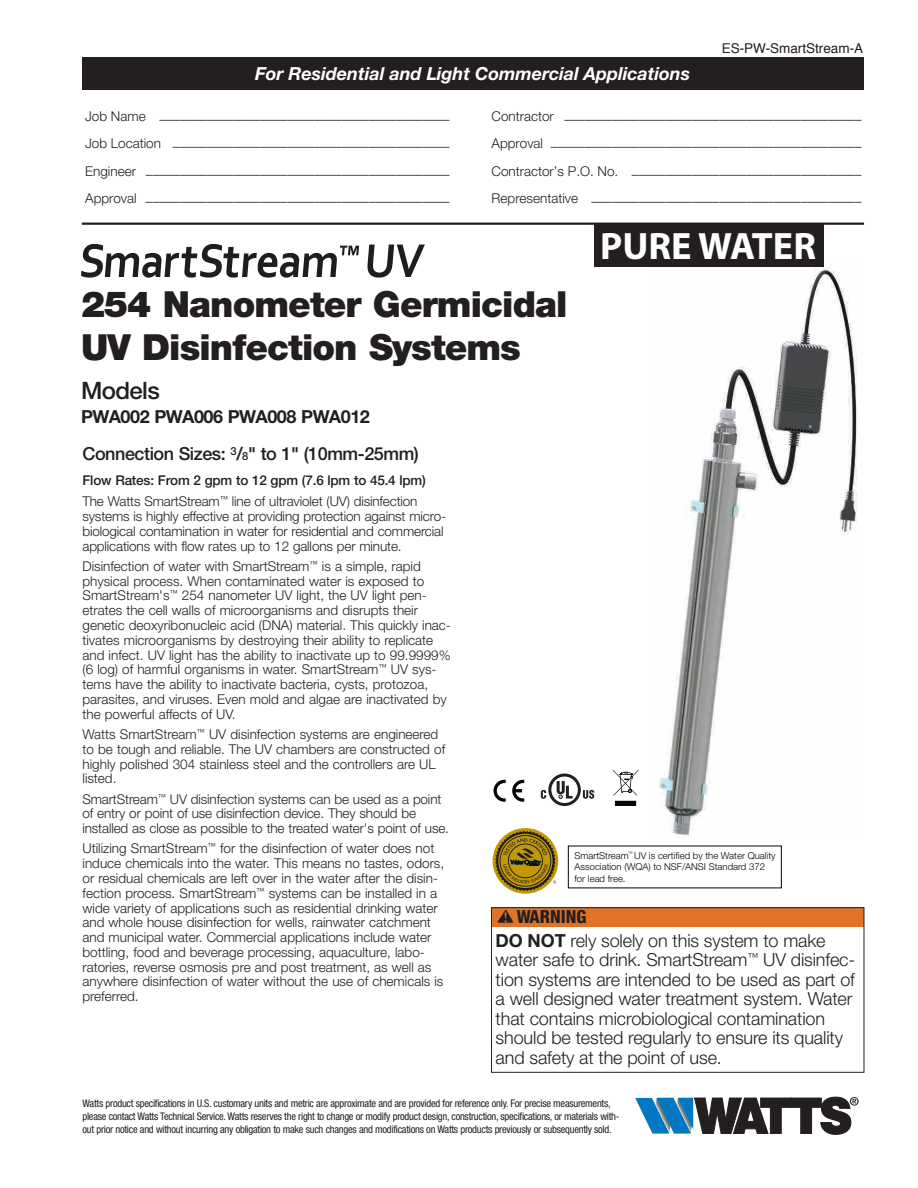
<style>
.page{position:relative;width:918px;height:1188px;background:#fff}
.page>*{position:absolute;margin:0;border:0;box-sizing:border-box;transform-origin:0 0}
.t1{font:700 38.25px "Myriad Pro";color:#fff}
.t2{font:900 36px/43.2px "Helvetica Neue LT Std";letter-spacing:-.025em;color:#231f20}
.t3{font:500 24px "Helvetica Neue LT Std";letter-spacing:-.025em;color:#231f20}
.t4{font:300 18px/19.5px "Helvetica Neue LT Std";letter-spacing:-.005em;color:#231f20}
.t5{font:italic 700 18px "Helvetica Neue LT Std";color:#fff}
.t6{font:500 18px "Helvetica Neue LT Std";letter-spacing:-.025em;color:#231f20}
.t7{font:700 18px "Helvetica Neue LT Std";letter-spacing:-.025em;color:#231f20}
.t8{font:800 condensed 18px "Helvetica Neue LT Std";color:#231f20}
.t9{font:300 13.5px/14.7px "Helvetica Neue LT Std";color:#231f20}
.t10{font:13.5px "Helvetica";color:#231f20}
.t11{font:condensed 10.5px/13.2px "Helvetica Neue LT Std";letter-spacing:-.025em;color:#231f20}
.t12{font:300 9.6px/11.4px "Helvetica Neue LT Std";color:#050504}
.t13{font:300 4.8px "Helvetica Neue LT Std";color:#050504}
.s1{font-size:11.1px}
.s2{font-weight:500}
.s3{font-family:"Minion Pro Semibold Subh";font-weight:400;font-stretch:normal;font-size:14.55px;color:#e07326}
.s4{font-weight:700}
</style>
<div class="page">
<div style="left:82px;top:57px;width:781px;height:32px;background:#231f20"></div>
<hr style="left:82px;top:223px;width:782px;height:2px;background:#231f20">
<svg style="left:635px;top:1097px;width:224px;height:38px"></svg>
<svg style="left:81px;top:244px;width:278px;height:34px"></svg>
<svg style="left:367px;top:245px;width:58px;height:33px"></svg>
<div style="left:491px;top:908px;width:373px;height:19px;background:#e07326"></div>
<svg style="left:497px;top:910px;width:16px;height:13px"></svg>
<img style="left:658px;top:259px;width:199px;height:579px">
<svg style="left:512px;top:780px;width:12px;height:22px"></svg>
<svg style="left:494px;top:780px;width:12px;height:22px"></svg>
<svg style="left:541px;top:774px;width:53px;height:32px"></svg>
<svg style="left:613px;top:770px;width:26px;height:36px"></svg>
<svg style="left:493px;top:828px;width:65px;height:66px"></svg>
<svg style="left:495px;top:830px;width:61px;height:61px;background:#9a822d"></svg>
<div style="left:594px;top:225px;width:229px;height:42px;background:#231f20"></div>
<h3 class="t5" style="left:255px;top:62px;width:437px">For Residential and Light Commercial Applications</h3>
<p class="t10" style="left:722px;top:37px;width:143px">ES-PW-SmartStream-A</p>
<p class="t9" style="left:85px;top:112px;width:366px">Job Name –––––––––––––––––––––––––––––––––––––––––––</p>
<p class="t9" style="left:492px;top:112px;width:371px">Contractor ––––––––––––––––––––––––––––––––––––––––––––</p>
<p class="t9" style="left:85px;top:139px;width:366px">Job Location –––––––––––––––––––––––––––––––––––––––––</p>
<p class="t9" style="left:492px;top:139px;width:371px">Approval ––––––––––––––––––––––––––––––––––––––––––––––</p>
<p class="t9" style="left:85px;top:166px;width:366px">Engineer –––––––––––––––––––––––––––––––––––––––––––––</p>
<p class="t9" style="left:492px;top:166px;width:371px">Contractor’s P.O. No. ––––––––––––––––––––––––––––––––––</p>
<p class="t9" style="left:85px;top:193px;width:366px">Approval –––––––––––––––––––––––––––––––––––––––––––––</p>
<p class="t9" style="left:492px;top:193px;width:371px">Representative ––––––––––––––––––––––––––––––––––––––––</p>
<h2 class="t2" style="left:81px;top:282px;width:488px">254 Nanometer Germicidal<br>UV Disinfection Systems</h2>
<h3 class="t3" style="left:81px;top:376px;width:80px">Models</h3>
<h3 class="t7" style="left:81px;top:405px;width:290px">PWA002 PWA006 PWA008 PWA012</h3>
<h1 class="t1" style="left:600px;top:225px;width:217px">PURE WATER</h1>
<h3 class="t6" style="left:82px;top:443px;width:338px">Connection Sizes: <sup>3</sup>/<span class="s1">8</span>" to 1" (10mm-25mm)</h3>
<p class="t9" style="left:82px;top:469px;width:345px;line-height:21.3px"><span class="s2">Flow Rates: From 2 gpm to 12 gpm (7.6 lpm to 45.4 lpm)<br></span>The Watts SmartStream<sup>™</sup> line of ultraviolet (UV) disinfection</p>
<p class="t9" style="left:83px;top:509px;width:365px">systems is highly effective at providing protection against micro&shy;biological contamination in water for residential and commercial applications with flow rates up to 12 gallons per minute.</p>
<p class="t9" style="left:82px;top:558px;width:370px">Disinfection of water with SmartStream<sup>™</sup> is a simple, rapid physical process. When contaminated water is exposed to SmartStream's<sup>™</sup> 254 nanometer UV light, the UV light pen&shy;etrates the cell walls of microorganisms and disrupts their genetic deoxyribonucleic acid (DNA) material. This quickly inac&shy;tivates microorganisms by destroying their ability to replicate and infect. UV light has the ability to inactivate up to 99.9999% (6 log) of harmful organisms in water. SmartStream<sup>™</sup> UV sys&shy;tems have the ability to inactivate bacteria, cysts, protozoa, parasites, and viruses. Even mold and algae are inactivated by the powerful affects of UV.</p>
<p class="t9" style="left:83px;top:727px;width:364px">Watts SmartStream<sup>™</sup> UV disinfection systems are engineered to be tough and reliable. The UV chambers are constructed of highly polished 304 stainless steel and the controllers are UL listed.</p>
<p class="t9" style="left:82px;top:791px;width:368px">SmartStream<sup>™</sup> UV disinfection systems can be used as a point of entry or point of use disinfection device. They should be installed as close as possible to the treated water's point of use.</p>
<p class="t9" style="left:82px;top:841px;width:363px">Utilizing SmartStream<sup>™</sup> for the disinfection of water does not induce chemicals into the water. This means no tastes, odors, or residual chemicals are left over in the water after the disin&shy;fection process. SmartStream<sup>™</sup> systems can be installed in a wide variety of applications such as residential drinking water and whole house disinfection for wells, rainwater catchment and municipal water. Commercial applications include water bottling, food and beverage processing, aquaculture, labo&shy;ratories, reverse osmosis pre and post treatment, as well as anywhere disinfection of water without the use of chemicals is preferred.</p>
<p class="t13" style="left:628px;top:850px;width:6px">™</p>
<p class="t12" style="left:575px;top:849px;width:203px">SmartStream UV is certified by the Water Quality<br>Association (WQA) to NSF/ANSI Standard 372 for lead free.</p>
<h3 class="t8" style="left:504px;top:905px;width:84px"><span class="s3">!</span> WARNING</h3>
<p class="t4" style="left:496px;top:930px;width:361px"><span class="s4">DO NOT</span> rely solely on this system to make water safe to drink. SmartStream<sup>™</sup> UV disinfec&shy;tion systems are intended to be used as part of a well designed water treatment system. Water that contains microbiological contamination should be tested regularly to ensure its quality and safety at the point of use.</p>
<p class="t11" style="left:82px;top:1096px;width:539px">Watts product specifications in U.S. customary units and metric are approximate and are provided for reference only. For precise measurements, please contact Watts Technical Service. Watts reserves the right to change or modify product design, construction, specifications, or materials with&shy;out prior notice and without incurring any obligation to make such changes and modifications on Watts products previously or subsequently sold.</p>
</div>
